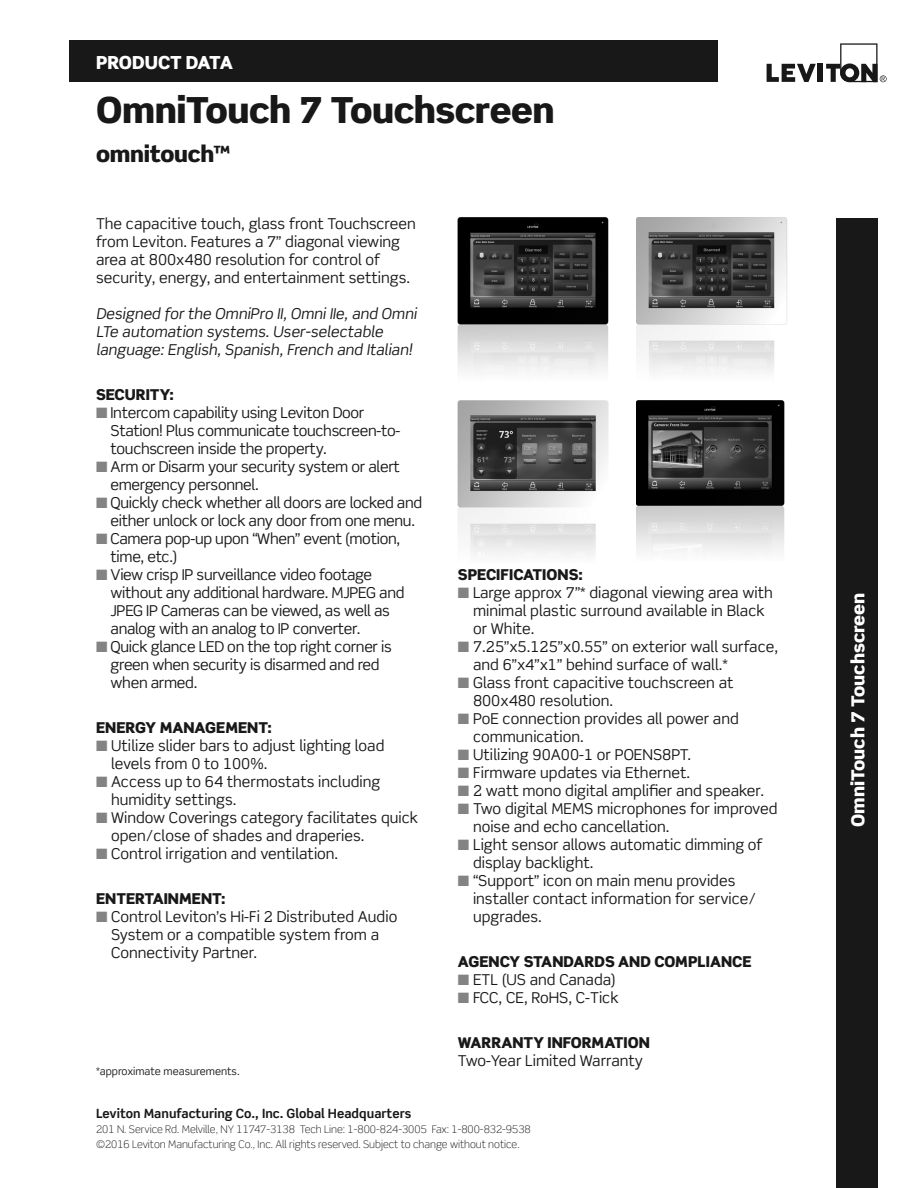
<style>
.page{position:relative;width:918px;height:1188px;background:#fff}
.page>*{position:absolute;margin:0;border:0;box-sizing:border-box;transform-origin:0 0}
.t1{font:900 36px "Scene Std";letter-spacing:-.015em;color:#181818}
.t2{font:900 22.5px "Scene Std";letter-spacing:-.01em;color:#181818}
.t3{font:900 18px "Scene Std";color:#fff}
.t4{font:900 18px "Scene Std";letter-spacing:-.02em;color:#fff}
.body{font:15px/18px "Scene Std";color:#181818}
.body-2{font:15px/18px "Scene Std";letter-spacing:-.02em;color:#181818}
.body-3{font:italic 15px/18px "Scene Std";color:#181818}
.Section_Header{font:900 15px "Scene Std";color:#181818}
.t5{font:700 12.75px "Scene Std";color:#181818}
.t6{font:300 10.5px "Scene Std";color:#181818}
.t7{font:10.5px "Scene Std";color:#181818}
.s1{color:#838383}
</style>
<div class="page">
<div style="left:69px;top:40px;width:648px;height:42px;background:#181818"></div>
<div style="left:836px;top:218px;width:42px;height:970px;background:#181818"></div>
<svg style="left:767px;top:64px;width:49px;height:18px"></svg>
<div style="left:818px;top:64px;width:5px;height:18px;background:#181818"></div>
<svg style="left:826px;top:43px;width:61px;height:39px"></svg>
<img style="left:458px;top:217px;width:150px;height:155px">
<img style="left:458px;top:400px;width:150px;height:155px">
<img style="left:636px;top:217px;width:151px;height:155px">
<img style="left:636px;top:400px;width:148px;height:153px">
<p class="t4" style="left:96px;top:51px;width:138px">PRODUCT DATA</p>
<p class="t1" style="left:96px;top:86px;width:460px">OmniTouch 7 Touchscreen</p>
<p class="t2" style="left:96px;top:139px;width:136px">omnitouch™</p>
<p class="body" style="left:96px;top:214px;width:321px">The capacitive touch, glass front Touchscreen from Leviton. Features a 7” diagonal viewing area at 800x480 resolution for control of security, energy, and entertainment settings.</p>
<p class="body-3" style="left:96px;top:304px;width:322px">Designed for the OmniPro II, Omni IIe, and Omni<br>LTe automation systems. User-selectable language: English, Spanish, French and Italian!</p>
<p class="Section_Header" style="left:96px;top:385px;width:80px">SECURITY:</p>
<p class="body-2" style="left:111px;top:403px;width:291px;text-indent:-15px"><span class="s1">■</span> Intercom capability using Leviton Door<br>Station! Plus communicate touchscreen-to&shy;touchscreen inside the property.</p>
<p class="body-2" style="left:111px;top:457px;width:291px;text-indent:-15px"><span class="s1">■</span> Arm or Disarm your security system or alert emergency personnel.</p>
<p class="body-2" style="left:96px;top:493px;width:328px;text-align:center"><span class="s1">■</span> Quickly check whether all doors are locked and either unlock or lock any door from one menu.</p>
<p class="body-2" style="left:111px;top:529px;width:291px;text-indent:-15px"><span class="s1">■</span> Camera pop-up upon “When” event (motion, time, etc.)</p>
<p class="body-2" style="left:111px;top:565px;width:295px;text-indent:-15px"><span class="s1">■</span> View crisp IP surveillance video footage without any additional hardware. MJPEG and JPEG IP Cameras can be viewed, as well as analog with an analog to IP converter.</p>
<p class="body-2" style="left:111px;top:637px;width:283px;text-indent:-15px"><span class="s1">■</span> Quick glance LED on the top right corner is green when security is disarmed and red when armed.</p>
<p class="Section_Header" style="left:96px;top:718px;width:177px">ENERGY MANAGEMENT:</p>
<p class="body" style="left:111px;top:736px;width:275px;text-indent:-15px"><span class="s1">■</span> Utilize slider bars to adjust lighting load levels from 0 to 100%.</p>
<p class="body" style="left:111px;top:772px;width:271px;text-indent:-15px"><span class="s1">■</span> Access up to 64 thermostats including humidity settings.</p>
<p class="body" style="left:111px;top:808px;width:308px;text-indent:-15px"><span class="s1">■</span> Window Coverings category facilitates quick open/close of shades and draperies.</p>
<p class="body" style="left:96px;top:844px;width:244px"><span class="s1">■</span> Control irrigation and ventilation.</p>
<p class="Section_Header" style="left:96px;top:889px;width:131px">ENTERTAINMENT:</p>
<p class="body" style="left:111px;top:907px;width:288px;text-indent:-15px"><span class="s1">■</span> Control Leviton’s Hi-Fi 2 Distributed Audio<br>System or a compatible system from a<br>Connectivity Partner.</p>
<p class="t7" style="left:96px;top:1065px;width:145px">*approximate measurements.</p>
<p class="Section_Header" style="left:458px;top:565px;width:126px">SPECIFICATIONS:</p>
<p class="body" style="left:473px;top:583px;width:301px;text-indent:-15px"><span class="s1">■</span> Large approx 7”* diagonal viewing area with minimal plastic surround available in Black or White.</p>
<p class="body" style="left:473px;top:637px;width:307px;text-indent:-15px"><span class="s1">■</span> 7.25”x5.125”x0.55” on exterior wall surface, and 6”x4”x1” behind surface of wall.*</p>
<p class="body" style="left:473px;top:673px;width:262px;text-indent:-15px"><span class="s1">■</span> Glass front capacitive touchscreen at<br>800x480 resolution.</p>
<p class="body" style="left:473px;top:709px;width:267px;text-indent:-15px"><span class="s1">■</span> PoE connection provides all power and communication.</p>
<p class="body" style="left:458px;top:745px;width:235px"><span class="s1">■</span> Utilizing 90A00-1 or POENS8PT.</p>
<p class="body" style="left:458px;top:763px;width:234px"><span class="s1">■</span> Firmware updates via Ethernet.</p>
<p class="body" style="left:458px;top:781px;width:308px"><span class="s1">■</span> 2 watt mono digital amplifier and speaker.</p>
<p class="body" style="left:473px;top:799px;width:306px;text-indent:-15px"><span class="s1">■</span> Two digital MEMS microphones for improved noise and echo cancellation.</p>
<p class="body" style="left:473px;top:835px;width:291px;text-indent:-15px"><span class="s1">■</span> Light sensor allows automatic dimming of display backlight.</p>
<p class="body" style="left:473px;top:871px;width:285px;text-indent:-15px"><span class="s1">■</span> “Support” icon on main menu provides installer contact information for service/ upgrades.</p>
<p class="Section_Header" style="left:458px;top:952px;width:295px">AGENCY STANDARDS AND COMPLIANCE</p>
<p class="body" style="left:458px;top:970px;width:159px"><span class="s1">■</span> ETL (US and Canada)</p>
<p class="body" style="left:458px;top:988px;width:162px"><span class="s1">■</span> FCC, CE, RoHS, C-Tick</p>
<p class="Section_Header" style="left:458px;top:1033px;width:193px">WARRANTY INFORMATION</p>
<p class="body" style="left:458px;top:1051px;width:187px">Two-Year Limited Warranty</p>
<p class="t5" style="left:96px;top:1105px;width:317px">Leviton Manufacturing Co., Inc. Global Headquarters</p>
<p class="t6" style="left:96px;top:1122px;width:436px">201 N. Service Rd. Melville, NY 11747-3138 Tech Line: 1-800-824-3005 Fax: 1-800-832-9538</p>
<p class="t6" style="left:96px;top:1137px;width:425px">©2016 Leviton Manufacturing Co., Inc. All rights reserved. Subject to change without notice.</p>
<p class="t3" style="left:846px;top:827px;width:236px;rotate:-90deg">OmniTouch 7 Touchscreen</p>
</div>
